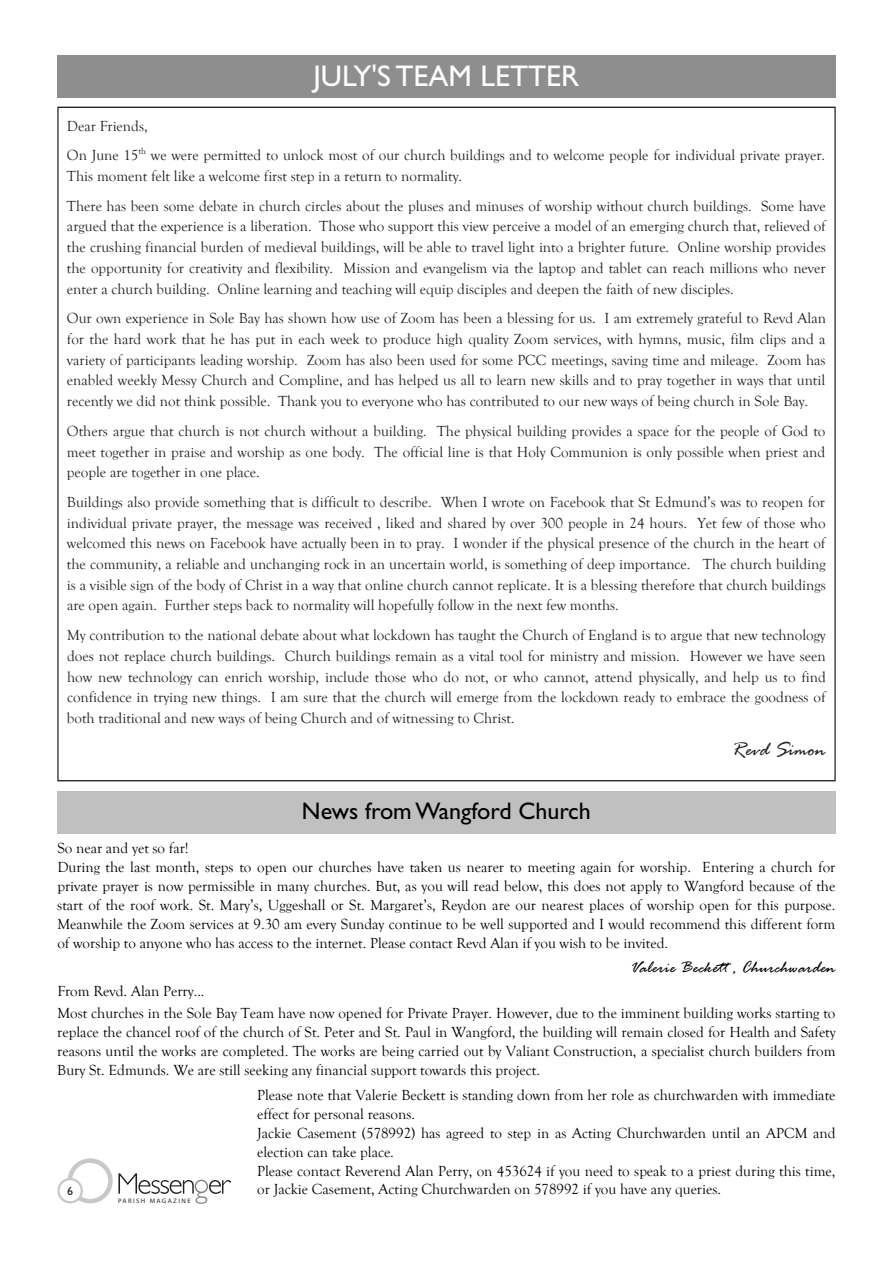
<style>
.page{position:relative;width:893px;height:1263px;background:#fff}
.page>*{position:absolute;margin:0;border:0;box-sizing:border-box;transform-origin:0 0}
.t1{font:30px "Gill Sans Std";color:#fefefe}
.t2{font:24px "Gill Sans Std";letter-spacing:-.005em;color:#000}
.t3{font:italic 21px "Rage";color:#202020}
.t4{font:italic 18px "Rage";color:#000}
.t5{font:15px/20.7px "Goudy Old Style";color:#202020;text-align:justify}
.t6{font:15px/18.9px "Goudy Old Style";color:#000}
.t7{font:12px "Gill Sans Std";color:#231f20}
.t8{font:300 6.45px "Gill Sans";letter-spacing:.21em;color:#231f20;scale:1.05 1}
</style>
<div class="page">
<div style="left:57px;top:791px;width:779px;height:42px;background:#c0c0c0"></div>
<svg style="left:57px;top:107px;width:779px;height:674px"></svg>
<div style="left:57px;top:55px;width:779px;height:43px;background:#8e8e8e"></div>
<svg style="left:118px;top:1173px;width:113px;height:31px"></svg>
<div style="left:195px;top:1180px;width:12px;height:12px;background:#fff;border-radius:50%"></div>
<div style="left:195px;top:1180px;width:13px;height:13px;border:1px solid #808285;border-radius:50%"></div>
<div style="left:68px;top:1158px;width:45px;height:45px;border:4px solid #c7c8ca;border-radius:50%"></div>
<div style="left:59px;top:1179px;width:23px;height:23px;background:#fff;border-radius:50%"></div>
<div style="left:57px;top:1178px;width:26px;height:25px;border:2px solid #c7c8ca;border-radius:50%"></div>
<h1 class="t1" style="left:313px;top:59px;width:268px">JULY'S TEAM LETTER</h1>
<p class="t5" style="left:67px;top:111px;width:760px;line-height:29.7px">Dear Friends,<br>On June 15<sup>th</sup> we were permitted to unlock most of our church buildings and to welcome people for individual private prayer.</p>
<p class="t5" style="left:67px;top:162px;width:760px;line-height:29.7px">This moment felt like a welcome first step in a return to normality.<br>There has been some debate in church circles about the pluses and minuses of worship without church buildings. Some have</p>
<p class="t5" style="left:67px;top:216px;width:760px">argued that the experience is a liberation. Those who support this view perceive a model of an emerging church that, relieved of the crushing financial burden of medieval buildings, will be able to travel light into a brighter future. Online worship provides the opportunity for creativity and flexibility. Mission and evangelism via the laptop and tablet can reach millions who never enter a church building. Online learning and teaching will equip disciples and deepen the faith of new disciples.</p>
<p class="t5" style="left:67px;top:308px;width:761px">Our own experience in Sole Bay has shown how use of Zoom has been a blessing for us. I am extremely grateful to Revd Alan for the hard work that he has put in each week to produce high quality Zoom services, with hymns, music, film clips and a variety of participants leading worship. Zoom has also been used for some PCC meetings, saving time and mileage. Zoom has enabled weekly Messy Church and Compline, and has helped us all to learn new skills and to pray together in ways that until recently we did not think possible. Thank you to everyone who has contributed to our new ways of being church in Sole Bay.</p>
<p class="t5" style="left:67px;top:421px;width:760px">Others argue that church is not church without a building. The physical building provides a space for the people of God to meet together in praise and worship as one body. The official line is that Holy Communion is only possible when priest and people are together in one place.</p>
<p class="t5" style="left:67px;top:492px;width:760px">Buildings also provide something that is difficult to describe. When I wrote on Facebook that St Edmund’s was to reopen for individual private prayer, the message was received , liked and shared by over 300 people in 24 hours. Yet few of those who welcomed this news on Facebook have actually been in to pray. I wonder if the physical presence of the church in the heart of the community, a reliable and unchanging rock in an uncertain world, is something of deep importance. The church building is a visible sign of the body of Christ in a way that online church cannot replicate. It is a blessing therefore that church buildings are open again. Further steps back to normality will hopefully follow in the next few months.</p>
<p class="t5" style="left:67px;top:625px;width:760px">My contribution to the national debate about what lockdown has taught the Church of England is to argue that new technology does not replace church buildings. Church buildings remain as a vital tool for ministry and mission. However we have seen how new technology can enrich worship, include those who do not, or who cannot, attend physically, and help us to find confidence in trying new things. I am sure that the church will emerge from the lockdown ready to embrace the goodness of both traditional and new ways of being Church and of witnessing to Christ.</p>
<h3 class="t3" style="left:731px;top:738px;width:96px">Revd Simon</h3>
<h2 class="t2" style="left:302px;top:797px;width:290px">News from Wangford Church</h2>
<p class="t6" style="left:57px;top:839px;width:780px">So near and yet so far!<br>During the last month, steps to open our churches have taken us nearer to meeting again for worship. Entering a church for private prayer is now permissible in many churches. But, as you will read below, this does not apply to Wangford because of the start of the roof work. St. Mary’s, Uggeshall or St. Margaret’s, Reydon are our nearest places of worship open for this purpose.<br>Meanwhile the Zoom services at 9.30 am every Sunday continue to be well supported and I would recommend this different form of worship to anyone who has access to the internet. Please contact Revd Alan if you wish to be invited.</p>
<p class="t4" style="left:629px;top:958px;width:208px">Valerie Beckett , Churchwarden</p>
<p class="t6" style="left:57px;top:981px;width:780px;line-height:21.9px">From Revd. Alan Perry...<br>Most churches in the Sole Bay Team have now opened for Private Prayer. However, due to the imminent building works starting to</p>
<p class="t6" style="left:57px;top:1023px;width:780px;text-align:justify">replace the chancel roof of the church of St. Peter and St. Paul in Wangford, the building will remain closed for Health and Safety reasons until the works are completed. The works are being carried out by Valiant Construction, a specialist church builders from Bury St. Edmunds. We are still seeking any financial support towards this project.</p>
<p class="t6" style="left:257px;top:1086px;width:580px">Please note that Valerie Beckett is standing down from her role as churchwarden with immediate effect for personal reasons.<br>Jackie Casement (578992) has agreed to step in as Acting Churchwarden until an APCM and election can take place.<br>Please contact Reverend Alan Perry, on 453624 if you need to speak to a priest during this time, or Jackie Casement, Acting Churchwarden on 578992 if you have any queries.</p>
<p class="t7" style="left:67px;top:1184px;width:7px">6</p>
<p class="t8" style="left:118px;top:1196px;width:71px">PARISH MAGAZINE</p>
</div>
